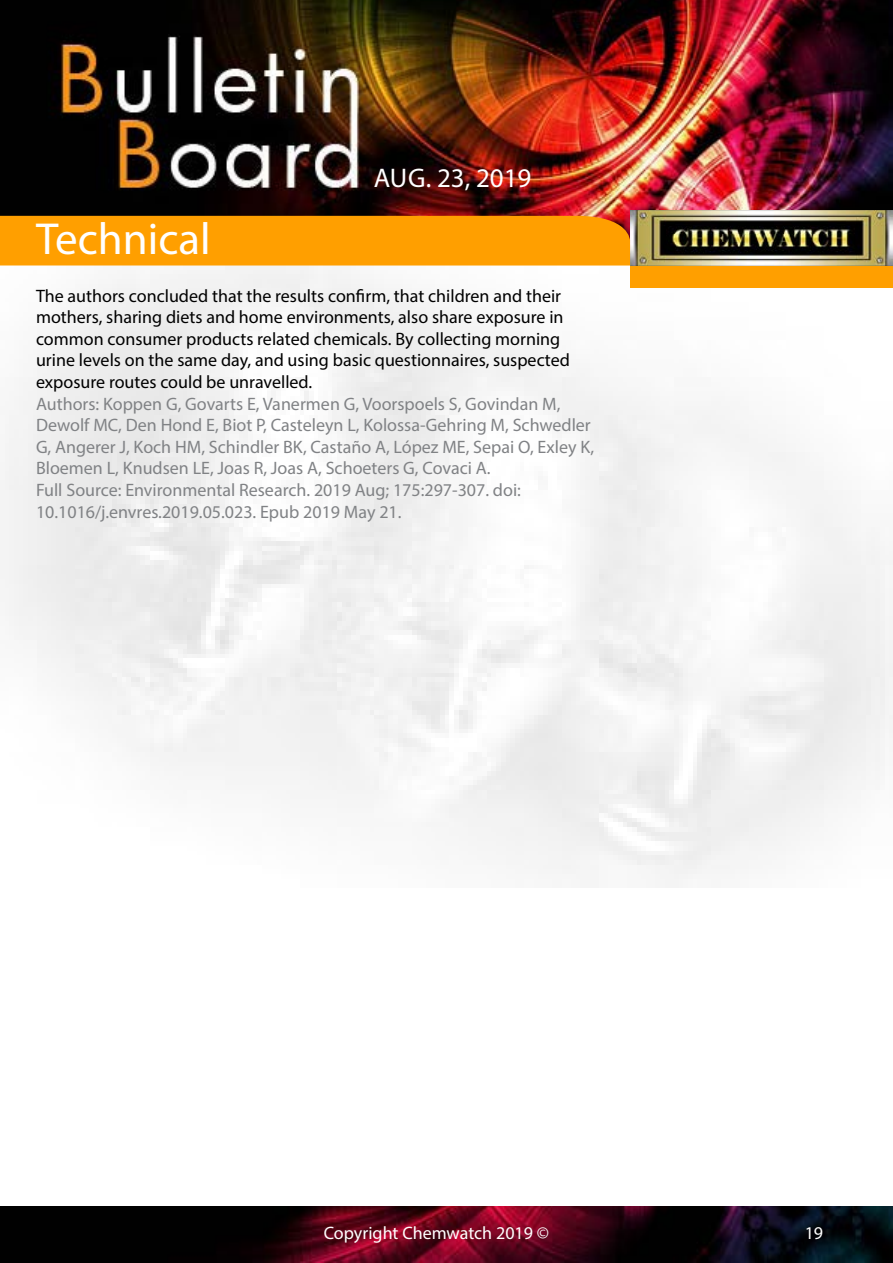
<style>
.page{position:relative;width:893px;height:1263px;background:#fff}
.page>*{position:absolute;margin:0;border:0;box-sizing:border-box;transform-origin:0 0}
.t1{font:45px "Myriad Pro";color:#fff}
.t2{font:27px "Myriad Pro";color:#fff}
.t3{font:18px/21.6px "Myriad Pro";color:#808285}
.t4{font:18px/21.6px "Myriad Pro";color:#000}
.t5{font:18px "Myriad Pro";color:#fff}
</style>
<div class="page">
<img style="left:0;top:0;width:893px;height:887px">
<div style="left:630px;top:265px;width:263px;height:23px;background:#ff9f00"></div>
<img style="left:630px;top:210px;width:262px;height:56px">
<svg style="left:0;top:216px;width:630px;height:72px"></svg>
<img style="left:0;top:1206px;width:893px;height:57px">
<h2 class="t2" style="left:374px;top:161px;width:159px">Aug. 23, 2019</h2>
<h1 class="t1" style="left:36px;top:211px;width:176px">Technical</h1>
<p class="t4" style="left:36px;top:284px;width:535px">The authors concluded that the results confirm, that children and their mothers, sharing diets and home environments, also share exposure in common consumer products related chemicals. By collecting morning urine levels on the same day, and using basic questionnaires, suspected exposure routes could be unravelled.</p>
<p class="t3" style="left:36px;top:392px;width:560px">Authors: Koppen G, Govarts E, Vanermen G, Voorspoels S, Govindan M, Dewolf MC, Den Hond E, Biot P, Casteleyn L, Kolossa-Gehring M, Schwedler G, Angerer J, Koch HM, Schindler BK, Castaño A, López ME, Sepai O, Exley K, Bloemen L, Knudsen LE, Joas R, Joas A, Schoeters G, Covaci A.<br>Full Source: Environmental Research. 2019 Aug; 175:297-307. doi:<br>10.1016/j.envres.2019.05.023. Epub 2019 May 21.</p>
<p class="t5" style="left:324px;top:1222px;width:227px">Copyright Chemwatch 2019 ©</p>
<p class="t5" style="left:805px;top:1222px;width:20px">19</p>
</div>
